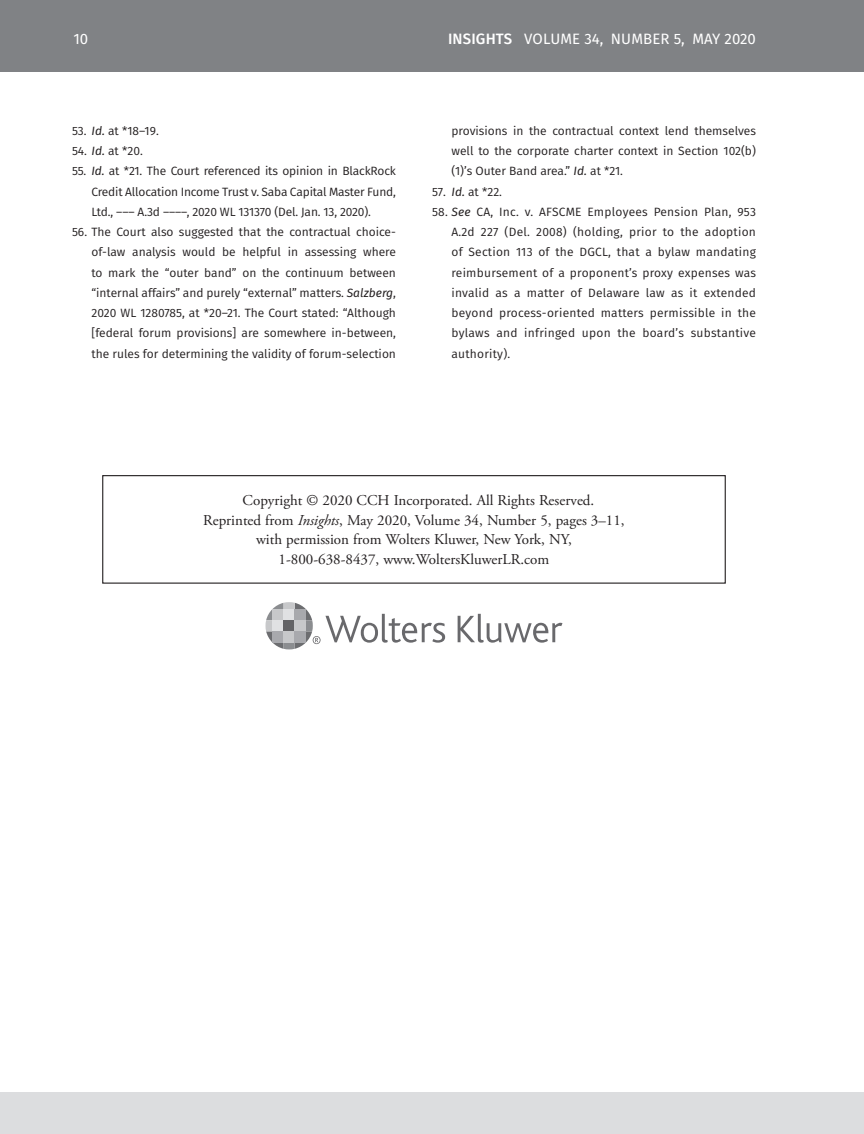
<style>
.page{position:relative;width:864px;height:1134px;background:#fff}
.page>*{position:absolute;margin:0;border:0;box-sizing:border-box;transform-origin:0 0}
.t1{font:15px "Adobe Garamond Pro";color:#231f20}
.t2{font:15px "Fira Sans";letter-spacing:.01em;color:#fff}
.t3{font:12px/20.2px "Fira Sans";color:#231f20;text-align:justify}
.s1{font-weight:500}
.s2{font-style:italic}
</style>
<div class="page">
<div style="left:0;top:0;width:864px;height:72px;background:#808285"></div>
<div style="left:0;top:1092px;width:864px;height:42px;background:#dcdddf"></div>
<div style="left:102px;top:475px;width:624px;height:109px;border:1px solid #231f20"></div>
<svg style="left:458px;top:614px;width:104px;height:29px"></svg>
<svg style="left:266px;top:602px;width:179px;height:47px"></svg>
<p class="t2" style="left:74px;top:27px;width:16px">10</p>
<p class="t2" style="left:448px;top:27px;width:309px"><span class="s1">INSIGHTS</span> VOLUME 34, NUMBER 5, MAY 2020</p>
<p class="t3" style="left:72px;top:120px;width:88px">53. <span class="s2">Id.</span> at *18–19.</p>
<p class="t3" style="left:72px;top:141px;width:72px">54. <span class="s2">Id.</span> at *20.</p>
<p class="t3" style="left:92px;top:161px;width:306px;text-indent:-20px">55. <span class="s2">Id.</span> at *21. The Court referenced its opinion in BlackRock Credit Allocation Income Trust v. Saba Capital Master Fund, Ltd., ––– A.3d ––––, 2020 WL 131370 (Del. Jan. 13, 2020).</p>
<p class="t3" style="left:92px;top:222px;width:306px;text-indent:-20px">56. The Court also suggested that the contractual choice&shy;of-law analysis would be helpful in assessing where to mark the “outer band” on the continuum between “internal affairs” and purely “external” matters. <span class="s2">Salzberg</span>, 2020 WL 1280785, at *20–21. The Court stated: “Although [federal forum provisions] are somewhere in-between, the rules for determining the validity of forum-selection</p>
<p class="t3" style="left:452px;top:120px;width:306px">provisions in the contractual context lend themselves well to the corporate charter context in Section 102(b) (1)’s Outer Band area.” <span class="s2">Id.</span> at *21.</p>
<p class="t3" style="left:432px;top:181px;width:72px">57. <span class="s2">Id.</span> at *22.</p>
<p class="t3" style="left:452px;top:201px;width:306px;text-indent:-20px">58. <span class="s2">See</span> CA, Inc. v. AFSCME Employees Pension Plan, 953<br>A.2d 227 (Del. 2008) (holding, prior to the adoption of Section 113 of the DGCL, that a bylaw mandating reimbursement of a proponent’s proxy expenses was invalid as a matter of Delaware law as it extended beyond process-oriented matters permissible in the bylaws and infringed upon the board’s substantive authority).</p>
<p class="t1" style="left:243px;top:491px;width:353px">Copyright © 2020 CCH Incorporated. All Rights Reserved.</p>
<p class="t1" style="left:203px;top:511px;width:423px">Reprinted from <span class="s2">Insights</span>, May 2020, Volume 34, Number 5, pages 3–11,</p>
<p class="t1" style="left:256px;top:530px;width:317px">with permission from Wolters Kluwer, New York, NY,</p>
<p class="t1" style="left:279px;top:550px;width:272px">1-800-638-8437, www.WoltersKluwerLR.com</p>
</div>
